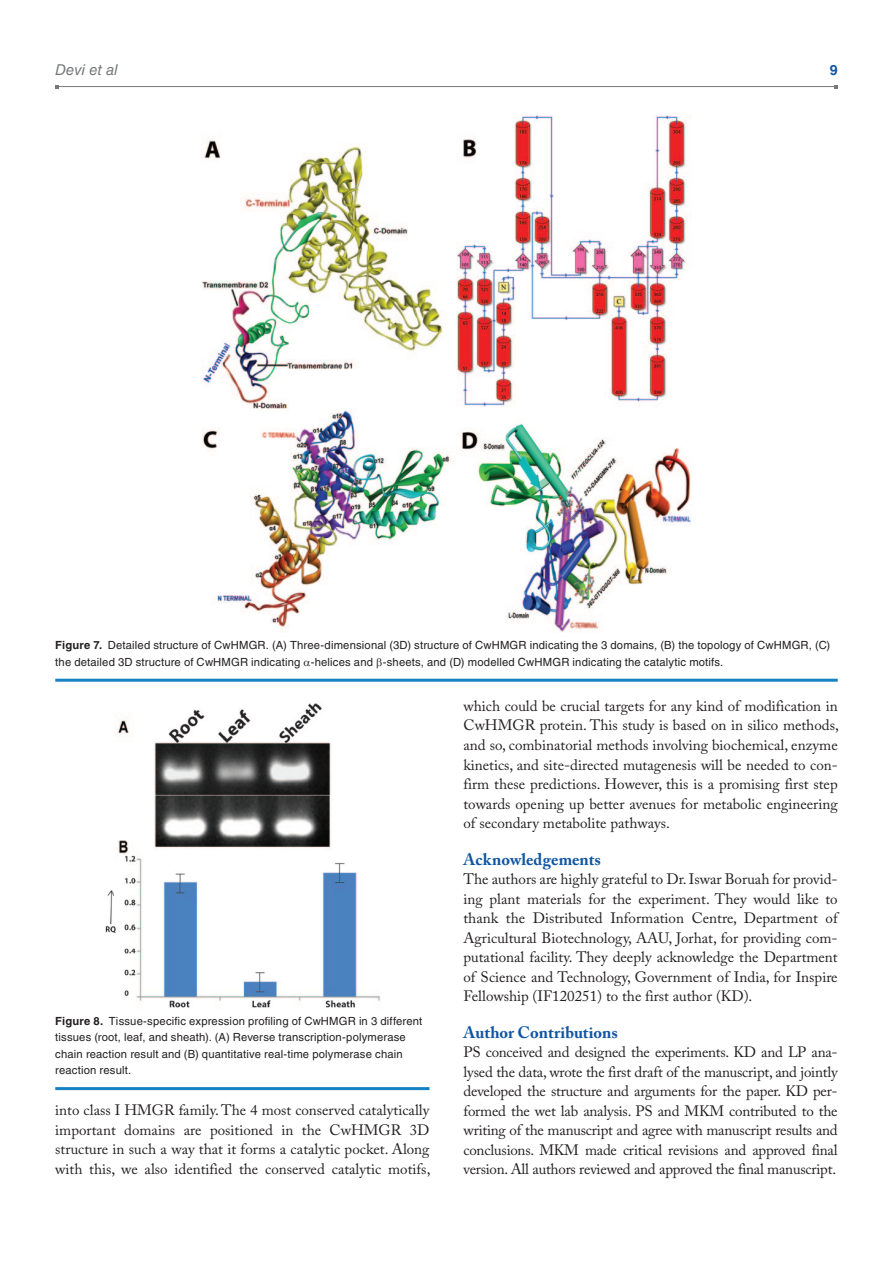
<style>
.page{position:relative;width:893px;height:1263px;background:#fff}
.page>*{position:absolute;margin:0;border:0;box-sizing:border-box;transform-origin:0 0}
.t1{font:700 16.5px "Adobe Caslon Pro";letter-spacing:.005em;color:#1055a4}
.t2{font:15px/19.5px "Adobe Caslon Pro";color:#231f20;text-align:justify}
.t3{font:italic 15px "Helvetica LT Std";color:#76787b}
.t4{font:700 14.25px "Helvetica LT Std";color:#1055a4}
.t5{font:11.25px/16.5px "Helvetica LT Std";letter-spacing:.015em;color:#231f20}
.s1{font-weight:700}
</style>
<div class="page">
<hr style="left:57px;top:86px;width:779px;height:1px;background:#76787b">
<hr style="left:55px;top:679px;width:783px;height:3px;background:#1582c5">
<img style="left:202px;top:115px;width:489px;height:517px">
<hr style="left:55px;top:1087px;width:374px;height:3px;background:#1582c5">
<img style="left:105px;top:703px;width:275px;height:305px">
<p class="t3" style="left:55px;top:61px;width:64px">Devi et al</p>
<p class="t4" style="left:830px;top:61px;width:9px">9</p>
<p class="t5" style="left:55px;top:637px;width:777px"><span class="s1">Figure 7.</span> Detailed structure of CwHMGR. (A) Three-dimensional (3D) structure of CwHMGR indicating the 3 domains, (B) the topology of CwHMGR, (C) the detailed 3D structure of CwHMGR indicating -helices and -sheets, and (D) modelled CwHMGR indicating the catalytic motifs.</p>
<p class="t5" style="left:55px;top:1012px;width:369px"><span class="s1">Figure 8.</span> Tissue-specific expression profiling of CwHMGR in 3 different tissues (root, leaf, and sheath). (A) Reverse transcription-polymerase chain reaction result and (B) quantitative real-time polymerase chain reaction result.</p>
<p class="t2" style="left:55px;top:1100px;width:377px">into class I HMGR family. The 4 most conserved catalytically important domains are positioned in the CwHMGR 3D structure in such a way that it forms a catalytic pocket. Along with this, we also identified the conserved catalytic motifs,</p>
<p class="t2" style="left:463px;top:696px;width:377px">which could be crucial targets for any kind of modification in CwHMGR protein. This study is based on in silico methods, and so, combinatorial methods involving biochemical, enzyme kinetics, and site-directed mutagenesis will be needed to con&shy;firm these predictions. However, this is a promising first step towards opening up better avenues for metabolic engineering of secondary metabolite pathways.</p>
<p class="t1" style="left:463px;top:849px;width:139px">Acknowledgements</p>
<p class="t2" style="left:463px;top:869px;width:376px">The authors are highly grateful to Dr. Iswar Boruah for provid&shy;ing plant materials for the experiment. They would like to thank the Distributed Information Centre, Department of Agricultural Biotechnology, AAU, Jorhat, for providing com&shy;putational facility. They deeply acknowledge the Department of Science and Technology, Government of India, for Inspire Fellowship (IF120251) to the first author (KD).</p>
<p class="t1" style="left:463px;top:1022px;width:156px">Author Contributions</p>
<p class="t2" style="left:463px;top:1042px;width:376px">PS conceived and designed the experiments. KD and LP ana&shy;lysed the data, wrote the first draft of the manuscript, and jointly developed the structure and arguments for the paper. KD per&shy;formed the wet lab analysis. PS and MKM contributed to the writing of the manuscript and agree with manuscript results and conclusions. MKM made critical revisions and approved final version. All authors reviewed and approved the final manuscript.</p>
</div>
